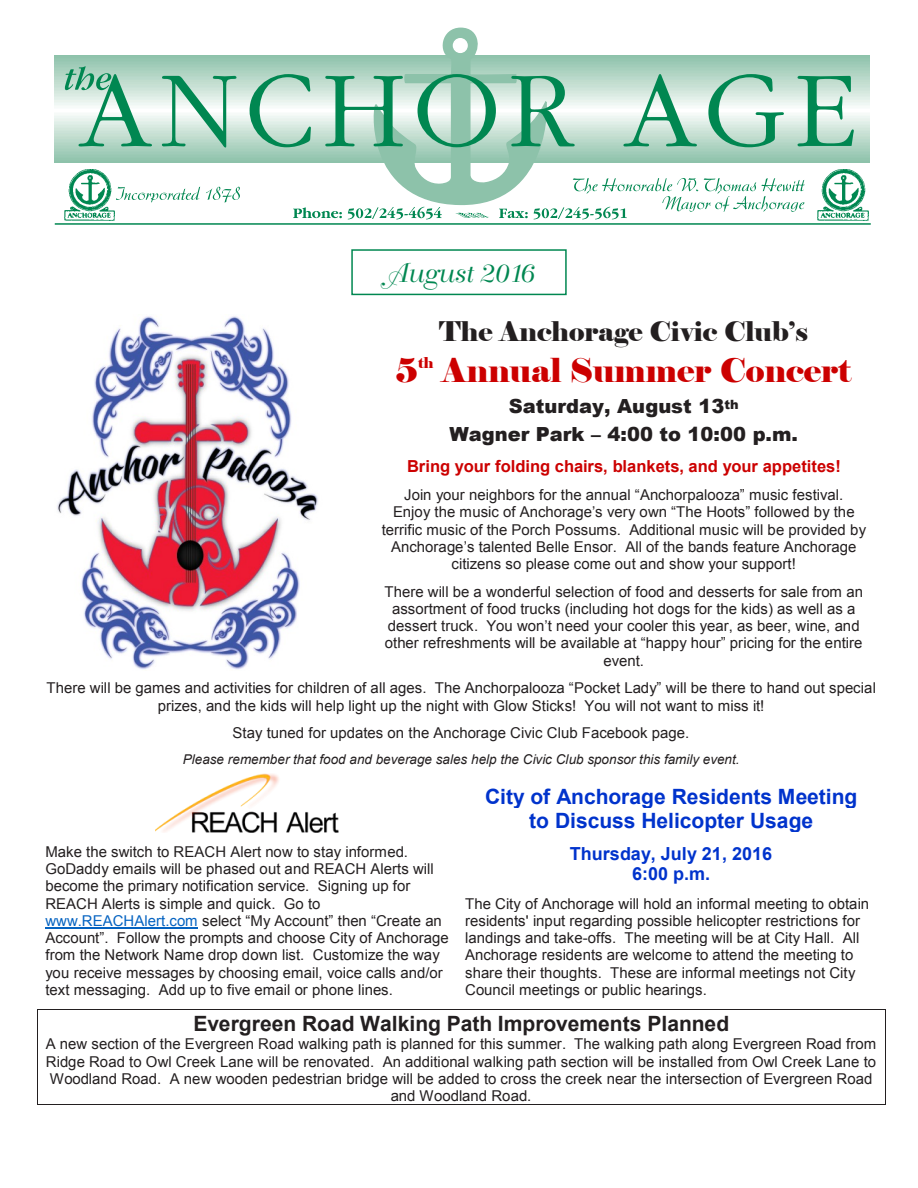
<style>
.page{position:relative;width:918px;height:1188px;background:#fff}
.page>*{position:absolute;margin:0;border:0;box-sizing:border-box;transform-origin:0 0}
.t1{font:33px "Elephant";color:#c00}
.t2{font:27px "Elephant";color:#231f20}
.t3{font:27px "Bellevue";color:#008751}
.t4{font:700 21px/24.2px "Arial";color:#03c;text-align:center}
.t5{font:700 21px "Arial";color:#231f20}
.t6{font:900 19.5px/27.6px "Arial";color:#231f20;text-align:center}
.t7{font:700 18px/20.7px "Arial";color:#03c;text-align:center}
.t8{font:700 16.5px "Arial";color:#c00}
.t9{font:15px/17.2px "Arial";color:#231f20;text-align:center}
.t10{font:italic 13.5px "Arial";letter-spacing:.005em;color:#231f20}
.s1{color:#0563c1}
</style>
<div class="page">
<img style="left:57px;top:316px;width:261px;height:353px">
<hr style="left:45px;top:927px;width:153px;height:2px;background:#0563c1">
<hr style="left:38px;top:1009px;width:419px;height:1px;background:#231f20">
<hr style="left:458px;top:1009px;width:427px;height:1px;background:#231f20">
<hr style="left:37px;top:1010px;width:1px;height:95px;background:#231f20">
<hr style="left:38px;top:1105px;width:847px;height:1px;background:#231f20">
<hr style="left:885px;top:1010px;width:1px;height:95px;background:#231f20">
<img style="left:156px;top:774px;width:183px;height:59px">
<hr style="left:55px;top:55px;width:815px;height:1px;background:#8dc2aa">
<hr style="left:55px;top:56px;width:815px;height:2px;background:#90c3ac">
<hr style="left:55px;top:58px;width:815px;height:1px;background:#93c5ae">
<hr style="left:55px;top:59px;width:815px;height:2px;background:#95c6b0">
<hr style="left:55px;top:61px;width:815px;height:1px;background:#98c7b3">
<hr style="left:55px;top:63px;width:815px;height:1px;background:#9bc9b5">
<hr style="left:55px;top:64px;width:815px;height:1px;background:#9ecbb7">
<hr style="left:55px;top:66px;width:815px;height:1px;background:#a1ccb9">
<hr style="left:55px;top:67px;width:815px;height:2px;background:#a5cebb">
<hr style="left:55px;top:69px;width:815px;height:1px;background:#a7d0bd">
<hr style="left:55px;top:70px;width:815px;height:2px;background:#aad1bf">
<hr style="left:55px;top:72px;width:815px;height:1px;background:#add3c1">
<hr style="left:55px;top:73px;width:815px;height:2px;background:#b1d4c3">
<hr style="left:55px;top:75px;width:815px;height:1px;background:#b3d5c4">
<hr style="left:55px;top:76px;width:815px;height:2px;background:#b6d7c8">
<hr style="left:55px;top:78px;width:815px;height:1px;background:#b9d9cb">
<hr style="left:55px;top:79px;width:815px;height:2px;background:#bbdacc">
<hr style="left:55px;top:81px;width:815px;height:1px;background:#c0dccd">
<hr style="left:55px;top:82px;width:815px;height:2px;background:#c3ded0">
<hr style="left:55px;top:84px;width:815px;height:1px;background:#c7e0d2">
<hr style="left:55px;top:85px;width:815px;height:2px;background:#c7e0d4">
<hr style="left:55px;top:87px;width:815px;height:1px;background:#cae2d7">
<hr style="left:55px;top:88px;width:815px;height:2px;background:#cee4d9">
<hr style="left:55px;top:90px;width:815px;height:1px;background:#d1e5db">
<hr style="left:55px;top:91px;width:815px;height:2px;background:#d5e8de">
<hr style="left:55px;top:93px;width:815px;height:1px;background:#d8eae0">
<hr style="left:55px;top:94px;width:815px;height:2px;background:#dbebe3">
<hr style="left:55px;top:96px;width:815px;height:1px;background:#deede6">
<hr style="left:55px;top:97px;width:815px;height:2px;background:#e2f0e9">
<hr style="left:55px;top:99px;width:815px;height:1px;background:#e4f1eb">
<hr style="left:55px;top:101px;width:815px;height:1px;background:#eaf3ed">
<hr style="left:55px;top:102px;width:815px;height:1px;background:#ecf5f1">
<hr style="left:55px;top:104px;width:815px;height:1px;background:#eff7f4">
<hr style="left:55px;top:105px;width:815px;height:2px;background:#f4f9f6">
<hr style="left:55px;top:107px;width:815px;height:1px;background:#f7fbf9">
<hr style="left:55px;top:108px;width:815px;height:2px;background:#fafcfc">
<hr style="left:55px;top:112px;width:815px;height:1px;background:#fafcfb">
<hr style="left:55px;top:113px;width:815px;height:2px;background:#f6faf8">
<hr style="left:55px;top:115px;width:815px;height:1px;background:#f3f9f5">
<hr style="left:55px;top:116px;width:815px;height:2px;background:#eef6f3">
<hr style="left:55px;top:118px;width:815px;height:1px;background:#eaf4ef">
<hr style="left:55px;top:119px;width:815px;height:2px;background:#e9f2ed">
<hr style="left:55px;top:121px;width:815px;height:1px;background:#e3f1ea">
<hr style="left:55px;top:122px;width:815px;height:2px;background:#e0eee8">
<hr style="left:55px;top:124px;width:815px;height:1px;background:#ddede5">
<hr style="left:55px;top:125px;width:815px;height:2px;background:#d9eae1">
<hr style="left:55px;top:127px;width:815px;height:1px;background:#d6e8df">
<hr style="left:55px;top:128px;width:815px;height:2px;background:#d2e6db">
<hr style="left:55px;top:130px;width:815px;height:1px;background:#cfe5da">
<hr style="left:55px;top:131px;width:815px;height:2px;background:#cbe2d7">
<hr style="left:55px;top:133px;width:815px;height:1px;background:#c7e0d5">
<hr style="left:55px;top:134px;width:815px;height:2px;background:#c7e0d2">
<hr style="left:55px;top:136px;width:815px;height:1px;background:#c3ded0">
<hr style="left:55px;top:137px;width:815px;height:2px;background:#c0dccd">
<hr style="left:55px;top:139px;width:815px;height:1px;background:#bbdacc">
<hr style="left:55px;top:140px;width:815px;height:2px;background:#b9d9ca">
<hr style="left:55px;top:142px;width:815px;height:1px;background:#b5d7c7">
<hr style="left:55px;top:143px;width:815px;height:2px;background:#b2d5c4">
<hr style="left:55px;top:145px;width:815px;height:1px;background:#afd3c2">
<hr style="left:55px;top:146px;width:815px;height:2px;background:#acd2c0">
<hr style="left:55px;top:148px;width:815px;height:1px;background:#a9d1be">
<hr style="left:55px;top:149px;width:815px;height:2px;background:#a6cfbc">
<hr style="left:55px;top:151px;width:815px;height:1px;background:#a2cdba">
<hr style="left:55px;top:152px;width:815px;height:2px;background:#9fcbb8">
<hr style="left:55px;top:154px;width:815px;height:1px;background:#9ccab5">
<hr style="left:55px;top:155px;width:815px;height:2px;background:#99c8b3">
<hr style="left:55px;top:157px;width:815px;height:1px;background:#96c7b1">
<hr style="left:55px;top:158px;width:815px;height:2px;background:#93c5ae">
<hr style="left:55px;top:160px;width:815px;height:1px;background:#90c3ac">
<hr style="left:55px;top:161px;width:815px;height:2px;background:#8dc2aa">
<svg style="left:116px;top:187px;width:84px;height:15px"></svg>
<svg style="left:206px;top:187px;width:34px;height:16px"></svg>
<svg style="left:65px;top:66px;width:87px;height:81px"></svg>
<svg style="left:162px;top:76px;width:74px;height:72px"></svg>
<svg style="left:250px;top:27px;width:604px;height:192px"></svg>
<img style="left:64px;top:169px;width:51px;height:52px">
<img style="left:818px;top:169px;width:51px;height:52px">
<hr style="left:55px;top:223px;width:816px;height:2px;background:#008751">
<div style="left:351px;top:249px;width:216px;height:46px;border:2px solid #008751"></div>
<p class="t3" style="left:386px;top:258px;width:148px">August 2016</p>
<p class="t2" style="left:439px;top:314px;width:371px">The Anchorage Civic Club’s</p>
<p class="t1" style="left:396px;top:349px;width:457px">5<sup>th</sup> Annual Summer Concert</p>
<p class="t6" style="left:449px;top:392px;width:350px">Saturday, August 13<sup>th<br></sup>Wagner Park – 4:00 to 10:00 p.m.</p>
<p class="t8" style="left:407px;top:455px;width:435px">Bring your folding chairs, blankets, and your appetites!</p>
<p class="t9" style="left:382px;top:486px;width:486px">Join your neighbors for the annual “Anchorpalooza” music festival.<br>Enjoy the music of Anchorage’s very own “The Hoots” followed by the terrific music of the Porch Possums. Additional music will be provided by Anchorage’s talented Belle Ensor. All of the bands feature Anchorage citizens so please come out and show your support!</p>
<p class="t9" style="left:385px;top:583px;width:480px">There will be a wonderful selection of food and desserts for sale from an assortment of food trucks (including hot dogs for the kids) as well as a dessert truck. You won’t need your cooler this year, as beer, wine, and other refreshments will be available at “happy hour” pricing for the entire event.</p>
<p class="t9" style="left:47px;top:680px;width:831px">There will be games and activities for children of all ages. The Anchorpalooza “Pocket Lady” will be there to hand out special prizes, and the kids will help light up the night with Glow Sticks! You will not want to miss it!</p>
<p class="t9" style="left:233px;top:724px;width:458px">Stay tuned for updates on the Anchorage Civic Club Facebook page.</p>
<p class="t10" style="left:183px;top:751px;width:558px">Please remember that food and beverage sales help the Civic Club sponsor this family event.</p>
<p class="t4" style="left:485px;top:785px;width:374px">City of Anchorage Residents Meeting to Discuss Helicopter Usage</p>
<p class="t7" style="left:570px;top:843px;width:204px">Thursday, July 21, 2016<br>6:00 p.m.</p>
<p class="t9" style="left:465px;top:895px;width:406px;text-align:left">The City of Anchorage will hold an informal meeting to obtain residents' input regarding possible helicopter restrictions for landings and take-offs. The meeting will be at City Hall. All Anchorage residents are welcome to attend the meeting to share their thoughts. These are informal meetings not City Council meetings or public hearings.</p>
<p class="t5" style="left:193px;top:1009px;width:537px">Evergreen Road Walking Path Improvements Planned</p>
<p class="t9" style="left:46px;top:1036px;width:832px">A new section of the Evergreen Road walking path is planned for this summer. The walking path along Evergreen Road from Ridge Road to Owl Creek Lane will be renovated. An additional walking path section will be installed from Owl Creek Lane to Woodland Road. A new wooden pedestrian bridge will be added to cross the creek near the intersection of Evergreen Road and Woodland Road.</p>
<p class="t9" style="left:45px;top:843px;width:405px;text-align:left">Make the switch to REACH Alert now to stay informed.<br>GoDaddy emails will be phased out and REACH Alerts will become the primary notification service. Signing up for REACH Alerts is simple and quick. Go to <span class="s1">www.REACHAlert.com</span> select “My Account” then “Create an Account”. Follow the prompts and choose City of Anchorage from the Network Name drop down list. Customize the way you receive messages by choosing email, voice calls and/or text messaging. Add up to five email or phone lines.</p>
</div>
